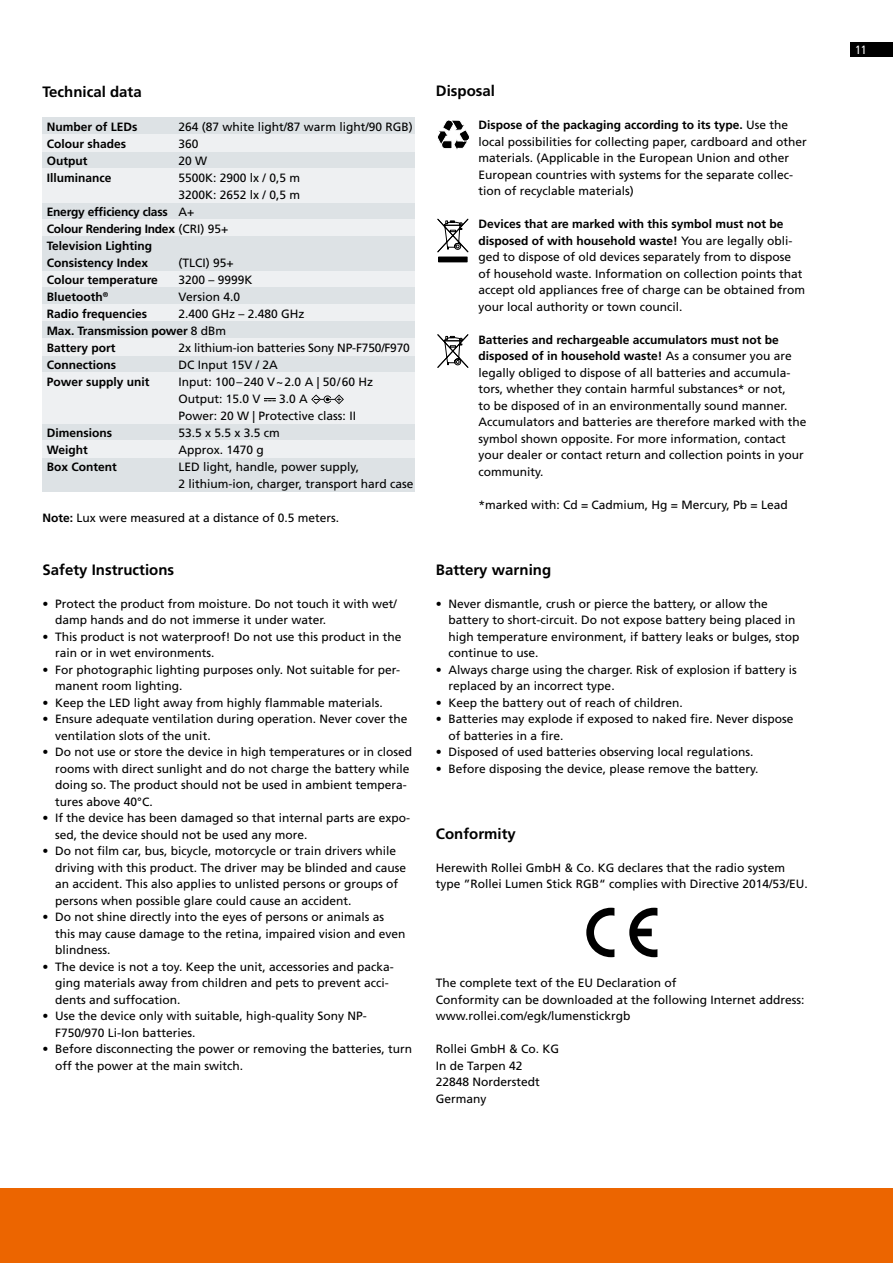
<style>
.page{position:relative;width:893px;height:1263px;background:#fff}
.page>*{position:absolute;margin:0;border:0;box-sizing:border-box;transform-origin:0 0}
.t1{font:700 15px "Frutiger LT";color:#000}
.t2{font:12px/16.5px "Frutiger LT";color:#000}
.t3{font:700 12px/17px "Frutiger LT";color:#000}
.t4{font:700 12px "Frutiger LT";letter-spacing:-.02em;color:#000}
.t5{font:condensed 12px "Frutiger LT";color:#fff}
.s1{font-weight:400}
.s2{font-weight:700}
</style>
<div class="page">
<div style="left:0;top:1188px;width:893px;height:75px;background:#ec6500"></div>
<div style="left:850px;top:43px;width:43px;height:14px;background:#000"></div>
<div style="left:439px;top:257px;width:28px;height:5px;background:#000"></div>
<svg style="left:437px;top:218px;width:32px;height:35px"></svg>
<svg style="left:586px;top:908px;width:28px;height:49px"></svg>
<svg style="left:629px;top:908px;width:28px;height:49px"></svg>
<svg style="left:437px;top:120px;width:33px;height:30px"></svg>
<div style="left:43px;top:117px;width:372px;height:17px;background:#dde2e5"></div>
<div style="left:43px;top:151px;width:372px;height:17px;background:#dde2e5"></div>
<div style="left:43px;top:202px;width:372px;height:17px;background:#dde2e5"></div>
<div style="left:43px;top:219px;width:372px;height:17px;background:#eef0f2"></div>
<div style="left:43px;top:270px;width:372px;height:17px;background:#eef0f2"></div>
<div style="left:43px;top:287px;width:372px;height:17px;background:#dde2e5"></div>
<div style="left:43px;top:304px;width:372px;height:17px;background:#eef0f2"></div>
<div style="left:43px;top:321px;width:372px;height:17px;background:#dde2e5"></div>
<div style="left:43px;top:355px;width:372px;height:17px;background:#dde2e5"></div>
<div style="left:43px;top:423px;width:372px;height:17px;background:#dde2e5"></div>
<div style="left:43px;top:457px;width:372px;height:34px;background:#dde2e5"></div>
<div style="left:43px;top:134px;width:372px;height:17px;background:#eef0f2"></div>
<div style="left:43px;top:168px;width:372px;height:34px;background:#eef0f2"></div>
<div style="left:43px;top:236px;width:372px;height:34px;background:#dde2e5"></div>
<div style="left:43px;top:338px;width:372px;height:17px;background:#eef0f2"></div>
<div style="left:43px;top:372px;width:372px;height:51px;background:#eef0f2"></div>
<div style="left:43px;top:440px;width:372px;height:17px;background:#eef0f2"></div>
<svg style="left:264px;top:398px;width:12px;height:3px"></svg>
<svg style="left:311px;top:394px;width:33px;height:10px"></svg>
<svg style="left:437px;top:334px;width:32px;height:34px"></svg>
<p class="t1" style="left:43px;top:83px;width:101px">Technical data</p>
<p class="t3" style="left:47px;top:118px;width:92px">Number of LEDs</p>
<p class="t2" style="left:179px;top:119px;width:236px">264 (87 white light/87 warm light/90 RGB)</p>
<p class="t3" style="left:47px;top:135px;width:81px">Colour shades</p>
<p class="t2" style="left:179px;top:136px;width:22px">360</p>
<p class="t3" style="left:47px;top:152px;width:42px">Output</p>
<p class="t2" style="left:179px;top:153px;width:30px">20 W</p>
<p class="t3" style="left:47px;top:169px;width:66px">Illuminance</p>
<p class="t2" style="left:179px;top:170px;width:123px">5500K: 2900 lx / 0,5 m</p>
<p class="t2" style="left:179px;top:187px;width:123px">3200K: 2652 lx / 0,5 m</p>
<p class="t4" style="left:47px;top:205px;width:149px">Energy efficiency class <span class="s1">A+</span></p>
<p class="t4" style="left:47px;top:222px;width:183px">Colour Rendering Index <span class="s1">(CRI) 95+</span></p>
<p class="t3" style="left:47px;top:237px;width:107px">Television Lighting</p>
<p class="t3" style="left:47px;top:254px;width:103px">Consistency Index</p>
<p class="t2" style="left:179px;top:255px;width:57px">(TLCI) 95+</p>
<p class="t3" style="left:47px;top:271px;width:113px">Colour temperature</p>
<p class="t2" style="left:179px;top:272px;width:76px">3200 – 9999K</p>
<p class="t3" style="left:47px;top:288px;width:63px">Bluetooth<sup>®</sup></p>
<p class="t2" style="left:179px;top:289px;width:63px">Version 4.0</p>
<p class="t3" style="left:47px;top:305px;width:102px">Radio frequencies</p>
<p class="t3" style="left:47px;top:305px;width:259px;text-indent:132px"><span class="s1">2.400 GHz – 2.480 GHz<br></span>Max. Transmission power <span class="s1">8 dBm<br></span>Battery port</p>
<p class="t2" style="left:179px;top:340px;width:233px">2x lithium-ion batteries Sony NP-F750/F970</p>
<p class="t3" style="left:47px;top:356px;width:71px">Connections</p>
<p class="t2" style="left:179px;top:357px;width:101px">DC Input 15V / 2A</p>
<p class="t3" style="left:47px;top:373px;width:104px">Power supply unit</p>
<p class="t2" style="left:179px;top:373px;width:196px;line-height:17px">Input: 100–240 V~2.0 A | 50/60 Hz<br>Output: 15.0 V</p>
<p class="t2" style="left:179px;top:390px;width:179px;line-height:17px;text-indent:101px">3.0 A<br>Power: 20 W | Protective class: II</p>
<p class="t3" style="left:47px;top:424px;width:67px">Dimensions</p>
<p class="t2" style="left:179px;top:425px;width:103px">53.5 x 5.5 x 3.5 cm</p>
<p class="t3" style="left:47px;top:442px;width:43px">Weight</p>
<p class="t2" style="left:179px;top:442px;width:87px">Approx. 1470 g</p>
<p class="t3" style="left:47px;top:459px;width:72px">Box Content</p>
<p class="t2" style="left:179px;top:459px;width:236px;line-height:17px">LED light, handle, power supply,<br>2 lithium-ion, charger, transport hard case</p>
<p class="t2" style="left:43px;top:510px;width:298px"><span class="s2">Note:</span> Lux were measured at a distance of 0.5 meters.</p>
<p class="t1" style="left:43px;top:561px;width:133px">Safety Instructions</p>
<p class="t2" style="left:55px;top:595px;width:343px;text-indent:-13px">• Protect the product from moisture. Do not touch it with wet/ damp hands and do not immerse it under water.</p>
<p class="t2" style="left:55px;top:628px;width:348px;text-indent:-13px">• This product is not waterproof! Do not use this product in the rain or in wet environments.</p>
<p class="t2" style="left:55px;top:661px;width:346px;text-indent:-13px">• For photographic lighting purposes only. Not suitable for per&shy;manent room lighting.</p>
<p class="t2" style="left:43px;top:694px;width:342px">• Keep the LED light away from highly flammable materials.</p>
<p class="t2" style="left:55px;top:711px;width:354px;text-indent:-13px">• Ensure adequate ventilation during operation. Never cover the ventilation slots of the unit.</p>
<p class="t2" style="left:55px;top:744px;width:358px;text-indent:-13px">• Do not use or store the device in high temperatures or in closed rooms with direct sunlight and do not charge the battery while doing so. The product should not be used in ambient tempera&shy;tures above 40°C.</p>
<p class="t2" style="left:55px;top:810px;width:356px;text-indent:-13px">• If the device has been damaged so that internal parts are expo&shy;sed, the device should not be used any more.</p>
<p class="t2" style="left:55px;top:843px;width:352px;text-indent:-13px">• Do not film car, bus, bicycle, motorcycle or train drivers while driving with this product. The driver may be blinded and cause an accident. This also applies to unlisted persons or groups of persons when possible glare could cause an accident.</p>
<p class="t2" style="left:55px;top:909px;width:352px;text-indent:-13px">• Do not shine directly into the eyes of persons or animals as this may cause damage to the retina, impaired vision and even blindness.</p>
<p class="t2" style="left:55px;top:958px;width:340px;text-indent:-13px">• The device is not a toy. Keep the unit, accessories and packa&shy;ging materials away from children and pets to prevent acci&shy;dents and suffocation.</p>
<p class="t2" style="left:55px;top:1008px;width:313px;text-indent:-13px">• Use the device only with suitable, high-quality Sony NP-<br>F750/970 Li-Ion batteries.</p>
<p class="t2" style="left:55px;top:1041px;width:358px;text-indent:-13px">• Before disconnecting the power or removing the batteries, turn off the power at the main switch.</p>
<p class="t1" style="left:436px;top:82px;width:61px">Disposal</p>
<p class="t2" style="left:478px;top:117px;width:330px"><span class="s2">Dispose of the packaging according to its type.</span> Use the local possibilities for collecting paper, cardboard and other materials. (Applicable in the European Union and other European countries with systems for the separate collec&shy;tion of recyclable materials)</p>
<p class="t2" style="left:478px;top:216px;width:328px"><span class="s2">Devices that are marked with this symbol must not be disposed of with household waste!</span> You are legally obli&shy;ged to dispose of old devices separately from to dispose of household waste. Information on collection points that accept old appliances free of charge can be obtained from your local authority or town council.</p>
<p class="t2" style="left:478px;top:331px;width:330px"><span class="s2">Batteries and rechargeable accumulators must not be disposed of in household waste!</span> As a consumer you are legally obliged to dispose of all batteries and accumula&shy;tors, whether they contain harmful substances* or not,<br>to be disposed of in an environmentally sound manner.<br>Accumulators and batteries are therefore marked with the symbol shown opposite. For more information, contact your dealer or contact return and collection points in your community.</p>
<p class="t2" style="left:478px;top:496px;width:311px">*marked with: Cd = Cadmium, Hg = Mercury, Pb = Lead</p>
<p class="t1" style="left:436px;top:561px;width:117px">Battery warning</p>
<p class="t2" style="left:449px;top:595px;width:352px;text-indent:-13px">• Never dismantle, crush or pierce the battery, or allow the battery to short-circuit. Do not expose battery being placed in high temperature environment, if battery leaks or bulges, stop continue to use.</p>
<p class="t2" style="left:449px;top:661px;width:350px;text-indent:-13px">• Always charge using the charger. Risk of explosion if battery is replaced by an incorrect type.</p>
<p class="t2" style="left:436px;top:694px;width:248px">• Keep the battery out of reach of children.</p>
<p class="t2" style="left:449px;top:711px;width:346px;text-indent:-13px">• Batteries may explode if exposed to naked fire. Never dispose of batteries in a fire.</p>
<p class="t2" style="left:436px;top:744px;width:319px">• Disposed of used batteries observing local regulations.</p>
<p class="t2" style="left:436px;top:760px;width:324px">• Before disposing the device, please remove the battery.</p>
<p class="t1" style="left:436px;top:825px;width:82px">Conformity</p>
<p class="t2" style="left:436px;top:859px;width:374px">Herewith Rollei GmbH &amp; Co. KG declares that the radio system type ”Rollei Lumen Stick RGB“ complies with Directive 2014/53/EU.</p>
<p class="t2" style="left:436px;top:975px;width:370px">The complete text of the EU Declaration of<br>Conformity can be downloaded at the following Internet address: www.rollei.com/egk/lumenstickrgb</p>
<p class="t2" style="left:436px;top:1041px;width:125px">Rollei GmbH &amp; Co. KG<br>In de Tarpen 42<br>22848 Norderstedt<br>Germany</p>
<p class="t5" style="left:855px;top:43px;width:13px">11</p>
</div>
